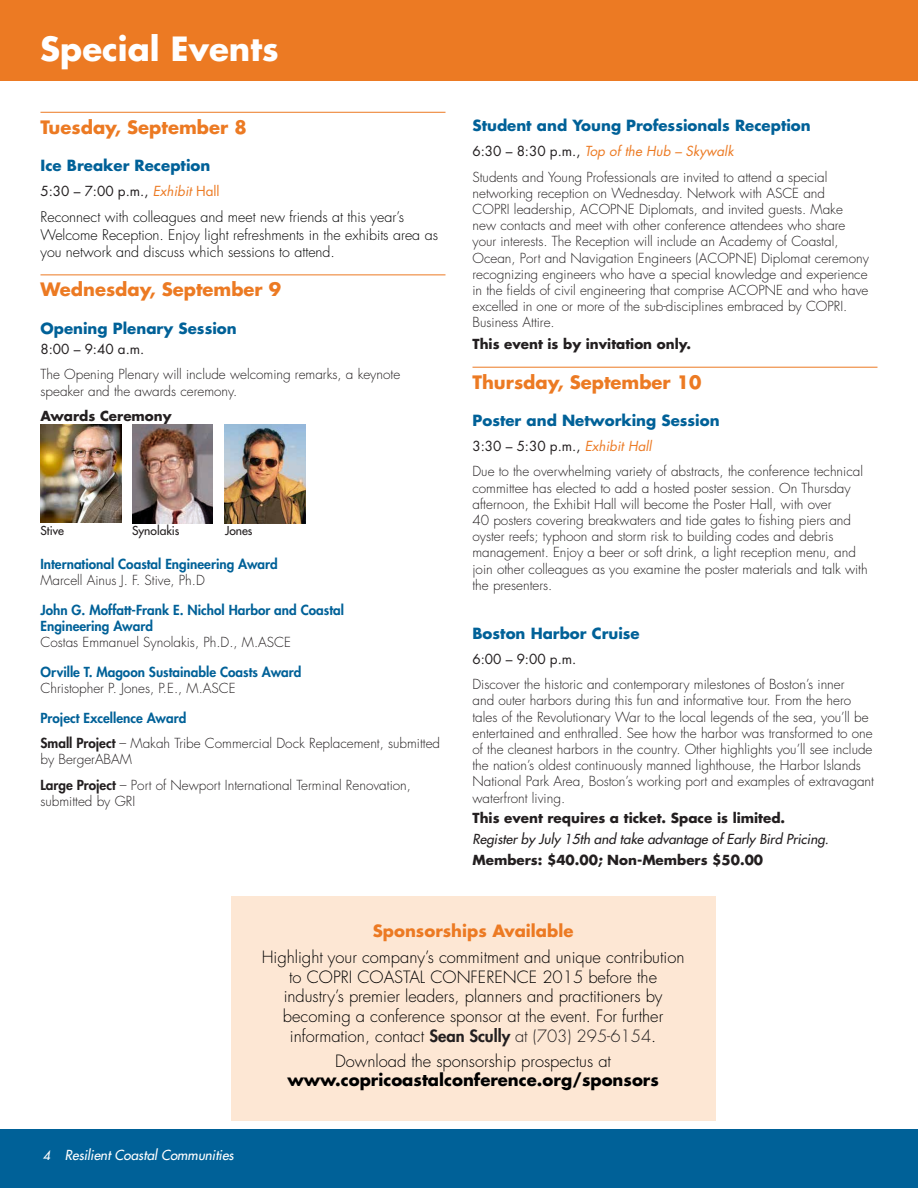
<style>
.page{position:relative;width:918px;height:1188px;background:#fff}
.page>*{position:absolute;margin:0;border:0;box-sizing:border-box;transform-origin:0 0}
.t1{font:700 32.55px "Futura Std";color:#fff}
.t2{font:700 18px "Futura Std";color:#ec7a23}
.t3{font:300 16.5px/19.8px "Futura Std";color:#000;text-align:center}
.t4{font:700 16.5px "Futura Std";color:#000}
.t5{font:700 16.5px "Futura Std";color:#ec7a23}
.t6{font:700 15px "Futura Std";color:#006198}
.t7{font:300 14.25px/17.1px "Futura Std";color:#000}
.t8{font:300 13.5px/16.2px "Futura Std";color:#231f20}
.t9{font:800 13.5px/16.2px "Futura Std";color:#006198}
.t10{font:700 13.5px "Futura Std";color:#231f20}
.t11{font:italic 500 13.5px "Futura Std";color:#231f20}
.t12{font:13.5px "Futura Std";color:#231f20}
.t13{font:italic 500 13.5px "Futura Std";color:#fff}
.t14{font:500 12px "Futura Std";color:#231f20}
.s1{font-style:italic;color:#ec7a23}
.s2{color:#ec7a23}
.s3{font-weight:800;color:#006198}
.s4{font-weight:800}
.s5{font-weight:400}
.s6{font-weight:400;font-style:italic;color:#ec7a23}
.s7{font-size:12.75px}
.s8{font-weight:800;color:#231f20}
.s9{color:#231f20}
</style>
<div class="page">
<div style="left:0;top:1129px;width:918px;height:59px;background:#006198"></div>
<hr style="left:40px;top:112px;width:406px;height:1px;background:#ec7a23">
<hr style="left:40px;top:274px;width:406px;height:1px;background:#ec7a23">
<hr style="left:472px;top:367px;width:406px;height:1px;background:#ec7a23">
<img style="left:132px;top:425px;width:81px;height:98px">
<img style="left:40px;top:425px;width:82px;height:98px">
<img style="left:225px;top:425px;width:81px;height:99px">
<div style="left:231px;top:896px;width:484px;height:225px;background:#fde7d4"></div>
<div style="left:0;top:0;width:918px;height:80px;background:#ec7a23"></div>
<h1 class="t1" style="left:40px;top:27px;width:240px">Special Events</h1>
<h2 class="t2" style="left:40px;top:115px;width:208px">Tuesday, September 8</h2>
<p class="t6" style="left:40px;top:156px;width:171px">Ice Breaker Reception</p>
<p class="t12" style="left:40px;top:183px;width:181px">5:30 – 7:00 p.m., <span class="s1">Exhibit</span> <span class="s2">Hall</span></p>
<p class="t7" style="left:40px;top:209px;width:399px">Reconnect with colleagues and meet new friends at this year’s<br>Welcome Reception. Enjoy light refreshments in the exhibits area as you network and discuss which sessions to attend.</p>
<h2 class="t2" style="left:40px;top:278px;width:242px">Wednesday, September 9</h2>
<p class="t6" style="left:40px;top:318px;width:198px">Opening Plenary Session</p>
<p class="t12" style="left:40px;top:341px;width:105px">8:00 – 9:40 a.m.</p>
<p class="t8" style="left:40px;top:367px;width:361px">The Opening Plenary will include welcoming remarks, a keynote speaker and the awards ceremony.</p>
<p class="t10" style="left:40px;top:407px;width:133px">Awards Ceremony</p>
<p class="t14" style="left:40px;top:523px;width:25px">Stive</p>
<p class="t14" style="left:132px;top:523px;width:49px">Synolakis</p>
<p class="t14" style="left:225px;top:523px;width:29px">Jones</p>
<p class="t9" style="left:40px;top:556px;width:239px">International Coastal Engineering Award</p>
<p class="t8" style="left:40px;top:573px;width:166px">Marcell Ainus J. F. Stive, Ph.D</p>
<p class="t9" style="left:40px;top:602px;width:305px">John G. Moffatt-Frank E. Nichol Harbor and Coastal<br>Engineering Award</p>
<p class="t8" style="left:40px;top:635px;width:252px">Costas Emmanuel Synolakis, Ph.D., M.ASCE</p>
<p class="t9" style="left:40px;top:664px;width:262px">Orville T. Magoon Sustainable Coasts Award</p>
<p class="t8" style="left:40px;top:681px;width:197px">Christopher P. Jones, P.E., M.ASCE</p>
<p class="t8" style="left:40px;top:706px;width:401px;line-height:25.2px"><span class="s3">Project Excellence Award<br></span><span class="s4">Small Project</span> – Makah Tribe Commercial Dock Replacement, submitted</p>
<p class="t8" style="left:40px;top:747px;width:372px;line-height:25.2px">by BergerABAM<br><span class="s4">Large Project</span> – Port of Newport International Terminal Renovation,</p>
<p class="t8" style="left:40px;top:793px;width:96px">submitted by GRI</p>
<p class="t6" style="left:472px;top:116px;width:340px">Student and Young Professionals Reception</p>
<p class="t8" style="left:472px;top:139px;width:356px;line-height:25.2px"><span class="s5">6:30 – 8:30 p.m.,</span> <span class="s6">Top of the Hub – Skywalk<br></span>Students and Young Professionals are invited to attend a special</p>
<p class="t8" style="left:472px;top:185px;width:398px">networking reception on Wednesday. Network with ASCE and<br>COPRI leadership, ACOPNE Diplomats, and invited guests. Make new contacts and meet with other conference attendees who share your interests. The Reception will include an Academy of Coastal, Ocean, Port and Navigation Engineers (ACOPNE) Diplomat ceremony recognizing engineers who have a special knowledge and experience in the fields of civil engineering that comprise ACOPNE and who have excelled in one or more of the sub-disciplines embraced by COPRI.<br>Business Attire.</p>
<p class="t10" style="left:472px;top:335px;width:220px">This event is by invitation only.</p>
<h2 class="t2" style="left:472px;top:370px;width:231px">Thursday, September 10</h2>
<p class="t6" style="left:472px;top:410px;width:249px">Poster and Networking Session</p>
<p class="t8" style="left:472px;top:434px;width:392px;line-height:25.2px"><span class="s5">3:30 – 5:30 p.m.,</span> <span class="s6">Exhibit Hall<br></span>Due to the overwhelming variety of abstracts, the conference technical</p>
<p class="t8" style="left:472px;top:480px;width:397px">committee has elected to add a hosted poster session. On Thursday afternoon, the Exhibit Hall will become the Poster Hall, with over<br>40 posters covering breakwaters and tide gates to fishing piers and oyster reefs; typhoon and storm risk to building codes and debris management. Enjoy a beer or soft drink, a light reception menu, and join other colleagues as you examine the poster materials and talk with the presenters.</p>
<p class="t6" style="left:472px;top:623px;width:169px">Boston Harbor Cruise</p>
<p class="t12" style="left:472px;top:651px;width:105px">6:00 – 9:00 p.m.</p>
<p class="t8" style="left:472px;top:677px;width:403px">Discover the historic and contemporary milestones of Boston’s inner<br>and outer harbors during this fun and informative tour. From the hero tales of the Revolutionary War to the local legends of the sea, you’ll be entertained and enthralled. See how the harbor was transformed to one of the cleanest harbors in the country. Other highlights you’ll see include the nation’s oldest continuously manned lighthouse, the Harbor Islands National Park Area, Boston’s working port and examples of extravagant waterfront living.</p>
<p class="t10" style="left:472px;top:809px;width:314px">This event requires a ticket. Space is limited.</p>
<p class="t11" style="left:472px;top:831px;width:358px">Register by July 15th and take advantage of Early Bird Pricing.</p>
<p class="t10" style="left:472px;top:851px;width:292px">Members: $40.00; Non-Members $50.00</p>
<p class="t13" style="left:43px;top:1146px;width:193px"><span class="s7">4</span> Resilient Coastal Communities</p>
<p class="t5" style="left:373px;top:920px;width:202px">Sponsorships Available</p>
<p class="t3" style="left:262px;top:947px;width:424px">Highlight your company’s commitment and unique contribution to COPRI COASTAL CONFERENCE 2015 before the industry’s premier leaders, planners and practitioners by becoming a conference sponsor at the event. For further information, contact <span class="s8">Sean Scully</span> <span class="s9">at (703) 295-6154</span>.</p>
<p class="t3" style="left:335px;top:1052px;width:277px">Download the sponsorship prospectus at</p>
<p class="t4" style="left:287px;top:1069px;width:373px">www.copricoastalconference.org/sponsors</p>
</div>
